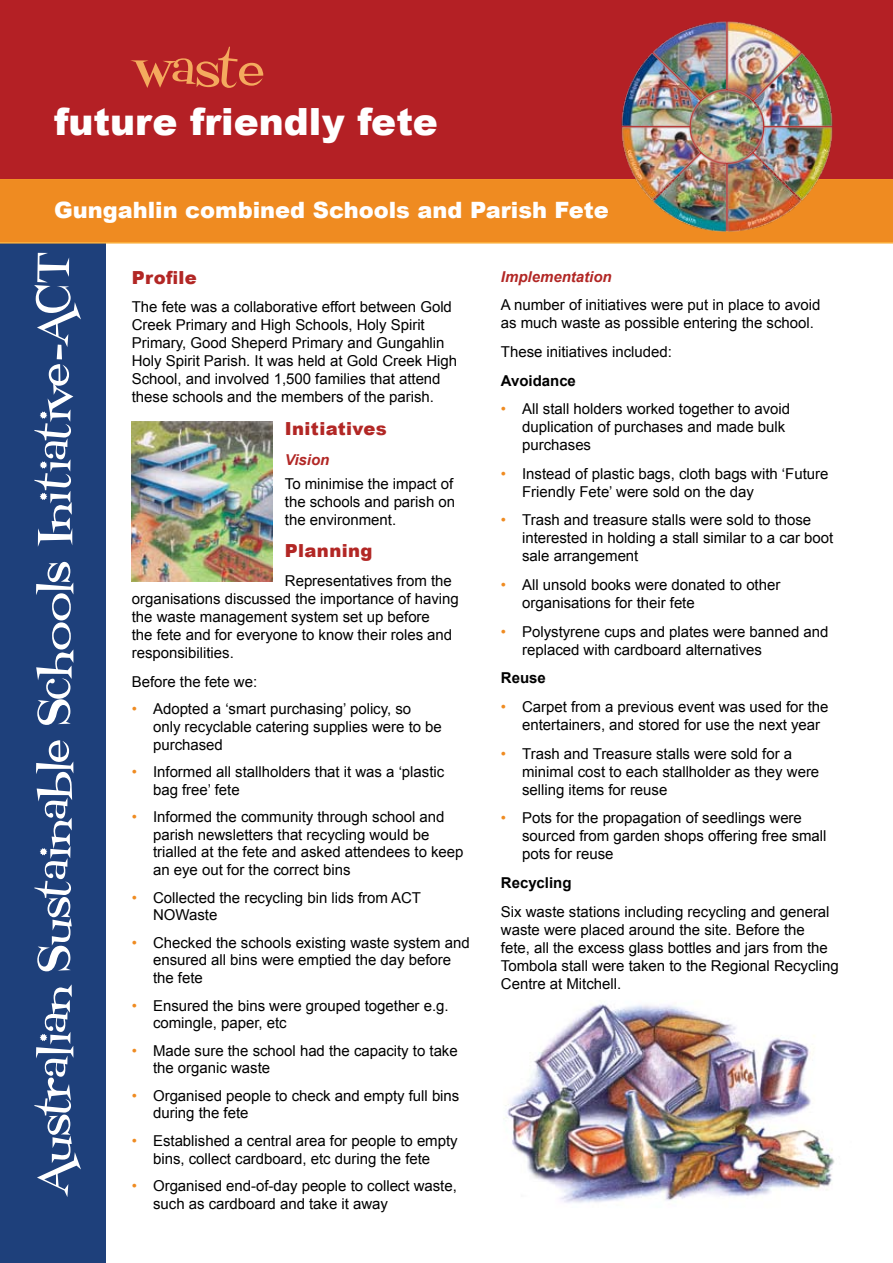
<style>
.page{position:relative;width:893px;height:1263px;background:#fff}
.page>*{position:absolute;margin:0;border:0;box-sizing:border-box;transform-origin:0 0}
.t1{font:67.5px "Fontdinerdotcom Loungy";color:#f4aa5e}
.t2{font:60px "Fontdinerdotcom Loungy";color:#fff}
.t3{font:900 37.5px "Arial";color:#fff}
.t4{font:900 22.5px "Arial";color:#fff}
.t5{font:900 18px "Arial";letter-spacing:.02em;color:#b22725}
.t6{font:15px/18px "Arial";color:#000}
.t7{font:700 15px "Arial";color:#000}
.t8{font:italic 700 15px "Arial";color:#b22725}
.s1{color:#ef8b21}
</style>
<div class="page">
<img style="left:503px;top:1004px;width:332px;height:199px">
<div style="left:0;top:65px;width:106px;height:1198px;background:#1e407b"></div>
<div style="left:0;top:179px;width:893px;height:65px;background:#ef8b21"></div>
<div style="left:0;top:0;width:893px;height:179px;background:#b42025"></div>
<img style="left:132px;top:421px;width:140px;height:160px">
<img style="left:616px;top:21px;width:221px;height:211px">
<h1 class="t1" style="left:138px;top:32px;width:128px">waste</h1>
<h3 class="t3" style="left:54px;top:101px;width:385px">future friendly fete</h3>
<h3 class="t4" style="left:54px;top:198px;width:556px">Gungahlin combined Schools and Parish Fete</h3>
<h2 class="t2" style="left:21px;top:1193px;width:944px;rotate:-90deg">Australian Sustainable Schools Initiative-ACT</h2>
<p class="t5" style="left:132px;top:267px;width:67px">Profile</p>
<p class="t6" style="left:132px;top:298px;width:327px">The fete was a collaborative effort between Gold Creek Primary and High Schools, Holy Spirit Primary, Good Sheperd Primary and Gungahlin Holy Spirit Parish. It was held at Gold Creek High School, and involved 1,500 families that attend these schools and the members of the parish.</p>
<p class="t5" style="left:285px;top:418px;width:103px">Initiatives</p>
<p class="t8" style="left:285px;top:451px;width:46px">Vision</p>
<p class="t6" style="left:285px;top:475px;width:172px;text-align:justify">To minimise the impact of the schools and parish on the environment.</p>
<p class="t5" style="left:285px;top:541px;width:89px">Planning</p>
<p class="t6" style="left:132px;top:572px;width:329px;text-indent:153px">Representatives from the organisations discussed the importance of having the waste management system set up before<br>the fete and for everyone to know their roles and responsibilities.</p>
<p class="t6" style="left:132px;top:672px;width:127px">Before the fete we:</p>
<p class="t6" style="left:153px;top:700px;width:290px;text-indent:-21px"><span class="s1">•</span> Adopted a ‘smart purchasing’ policy, so only recyclable catering supplies were to be purchased</p>
<p class="t6" style="left:153px;top:762px;width:293px;text-indent:-21px"><span class="s1">•</span> Informed all stallholders that it was a ‘plastic bag free’ fete</p>
<p class="t6" style="left:153px;top:807px;width:312px;text-indent:-21px"><span class="s1">•</span> Informed the community through school and parish newsletters that recycling would be trialled at the fete and asked attendees to keep an eye out for the correct bins</p>
<p class="t6" style="left:153px;top:888px;width:270px;text-indent:-21px"><span class="s1">•</span> Collected the recycling bin lids from ACT<br>NOWaste</p>
<p class="t6" style="left:153px;top:933px;width:318px;text-indent:-21px"><span class="s1">•</span> Checked the schools existing waste system and ensured all bins were emptied the day before the fete</p>
<p class="t6" style="left:153px;top:996px;width:297px;text-indent:-21px"><span class="s1">•</span> Ensured the bins were grouped together e.g. comingle, paper, etc</p>
<p class="t6" style="left:153px;top:1041px;width:306px;text-indent:-21px"><span class="s1">•</span> Made sure the school had the capacity to take the organic waste</p>
<p class="t6" style="left:153px;top:1086px;width:308px;text-indent:-21px"><span class="s1">•</span> Organised people to check and empty full bins during the fete</p>
<p class="t6" style="left:132px;top:1131px;width:327px;text-align:center"><span class="s1">•</span> Established a central area for people to empty bins, collect cardboard, etc during the fete</p>
<p class="t6" style="left:132px;top:1176px;width:327px"><span class="s1">•</span> Organised end-of-day people to collect waste,</p>
<p class="t6" style="left:153px;top:1194px;width:236px">such as cardboard and take it away</p>
<p class="t8" style="left:501px;top:268px;width:112px">Implementation</p>
<p class="t6" style="left:501px;top:296px;width:321px">A number of initiatives were put in place to avoid as much waste as possible entering the school.</p>
<p class="t6" style="left:501px;top:343px;width:172px">These initiatives included:</p>
<p class="t7" style="left:501px;top:372px;width:77px">Avoidance</p>
<p class="t6" style="left:522px;top:400px;width:270px;text-indent:-21px"><span class="s1">•</span> All stall holders worked together to avoid duplication of purchases and made bulk purchases</p>
<p class="t6" style="left:522px;top:465px;width:308px;text-indent:-21px"><span class="s1">•</span> Instead of plastic bags, cloth bags with ‘Future<br>Friendly Fete’ were sold on the day</p>
<p class="t6" style="left:522px;top:511px;width:313px;text-indent:-21px"><span class="s1">•</span> Trash and treasure stalls were sold to those interested in holding a stall similar to a car boot sale arrangement</p>
<p class="t6" style="left:522px;top:576px;width:260px;text-indent:-21px"><span class="s1">•</span> All unsold books were donated to other organisations for their fete</p>
<p class="t6" style="left:522px;top:622px;width:308px;text-indent:-21px"><span class="s1">•</span> Polystyrene cups and plates were banned and replaced with cardboard alternatives</p>
<p class="t7" style="left:501px;top:670px;width:46px">Reuse</p>
<p class="t6" style="left:522px;top:698px;width:308px;text-indent:-21px"><span class="s1">•</span> Carpet from a previous event was used for the entertainers, and stored for use the next year</p>
<p class="t6" style="left:522px;top:744px;width:299px;text-indent:-21px"><span class="s1">•</span> Trash and Treasure stalls were sold for a minimal cost to each stallholder as they were selling items for reuse</p>
<p class="t6" style="left:522px;top:809px;width:306px;text-indent:-21px"><span class="s1">•</span> Pots for the propagation of seedlings were sourced from garden shops offering free small pots for reuse</p>
<p class="t7" style="left:501px;top:874px;width:72px">Recycling</p>
<p class="t6" style="left:501px;top:902px;width:339px">Six waste stations including recycling and general waste were placed around the site. Before the<br>fete, all the excess glass bottles and jars from the Tombola stall were taken to the Regional Recycling Centre at Mitchell.</p>
</div>
